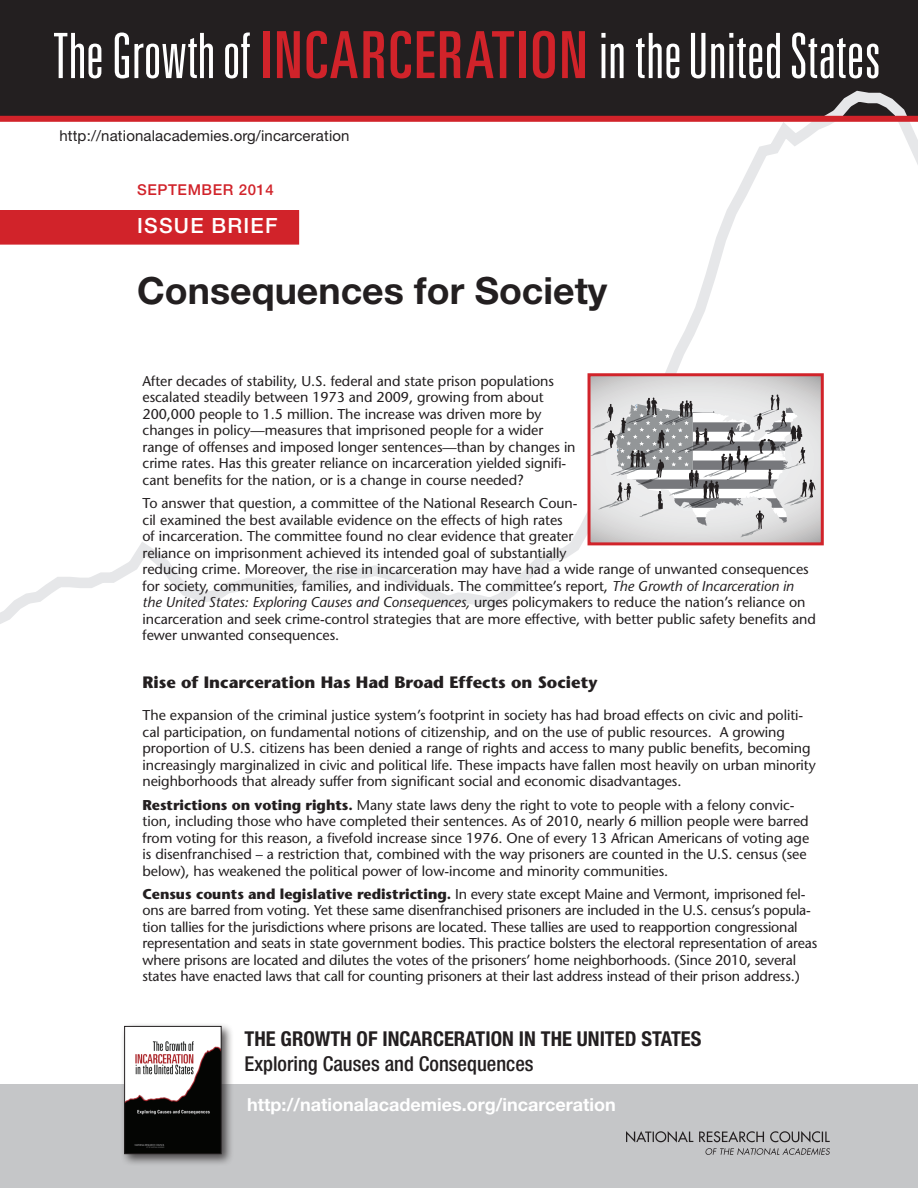
<style>
.page{position:relative;width:918px;height:1188px;background:#fff}
.page>*{position:absolute;margin:0;border:0;box-sizing:border-box;transform-origin:0 0}
.t1{font:300 ultra-condensed 62.55px "Univers";letter-spacing:.005em;color:#fff}
.t2{font:700 37.5px "Helvetica Neue";color:#231f20}
.t3{font:500 21px "Helvetica Neue";letter-spacing:.06em;color:#fff}
.t4{font:700 condensed 20.55px "Helvetica Neue";color:#231f20}
.t5{font:500 condensed 20.55px "Helvetica Neue";color:#231f20}
.t6{font:700 18px "Helvetica Neue";color:#fff}
.t7{font:700 16.5px "Stone Sans";color:#231f20}
.t8{font:15px "Helvetica Neue";letter-spacing:.01em;color:#231f20}
.t9{font:500 15px "Helvetica Neue";letter-spacing:.04em;color:#d1232a}
.t10{font:14.25px/16.5px "Stone Sans";letter-spacing:-.005em;color:#231f20}
.s1{font-weight:400;font-size:64.95px;color:#d1232a}
.s2{font-style:italic}
.s3{font-weight:700}
</style>
<div class="page">
<div style="left:0;top:1084px;width:918px;height:104px;background:#c5c6c8"></div>
<div style="left:0;top:0;width:918px;height:117px;background:#231f20"></div>
<svg style="left:0;top:90px;width:918px;height:534px"></svg>
<img style="left:626px;top:1131px;width:203px;height:24px">
<div style="left:120px;top:1022px;width:114px;height:145px;background:#231f20;opacity:.75"></div>
<img style="left:126px;top:1028px;width:94px;height:124px">
<div style="left:124px;top:1026px;width:98px;height:128px;border:1px solid #231f20"></div>
<svg style="left:592px;top:377px;width:228px;height:164px;background:#d5d4d5"></svg>
<svg style="left:592px;top:394px;width:223px;height:143px;background:#c1c2c3"></svg>
<div style="left:588px;top:373px;width:236px;height:172px;border:3px solid #d1232a"></div>
<div style="left:0;top:116px;width:918px;height:6px;background:#d1232a"></div>
<div style="left:0;top:210px;width:299px;height:35px;background:#d1232a"></div>
<h1 class="t1" style="left:53px;top:23px;width:830px">The Growth of <span class="s1">INCARCERATION</span> in the United States</h1>
<p class="t8" style="left:59px;top:127px;width:292px">http://nationalacademies.org/incarceration</p>
<p class="t9" style="left:137px;top:181px;width:138px">SEPTEMBER 2014</p>
<h3 class="t3" style="left:137px;top:213px;width:142px">ISSUE BRIEF</h3>
<h2 class="t2" style="left:137px;top:267px;width:472px">Consequences for Society</h2>
<p class="t10" style="left:143px;top:372px;width:435px">After decades of stability, U.S. federal and state prison populations escalated steadily between 1973 and 2009, growing from about 200,000 people to 1.5 million. The increase was driven more by changes in policy—measures that imprisoned people for a wider range of offenses and imposed longer sentences—than by changes in crime rates. Has this greater reliance on incarceration yielded signifi&shy;cant benefits for the nation, or is a change in course needed?</p>
<p class="t10" style="left:143px;top:495px;width:675px">To answer that question, a committee of the National Research Coun-<br>cil examined the best available evidence on the effects of high rates<br>of incarceration. The committee found no clear evidence that greater<br>reliance on imprisonment achieved its intended goal of substantially<br>reducing crime. Moreover, the rise in incarceration may have had a wide range of unwanted consequences for society, communities, families, and individuals. The committee’s report, <span class="s2">The Growth of Incarceration in the United States: Exploring Causes and Consequences,</span> urges policymakers to reduce the nation’s reliance on incarceration and seek crime-control strategies that are more effective, with better public safety benefits and fewer unwanted consequences.</p>
<p class="t7" style="left:143px;top:672px;width:456px">Rise of Incarceration Has Had Broad Effects on Society</p>
<p class="t10" style="left:143px;top:707px;width:675px">The expansion of the criminal justice system’s footprint in society has had broad effects on civic and politi&shy;cal participation, on fundamental notions of citizenship, and on the use of public resources. A growing proportion of U.S. citizens has been denied a range of rights and access to many public benefits, becoming increasingly marginalized in civic and political life. These impacts have fallen most heavily on urban minority neighborhoods that already suffer from significant social and economic disadvantages.</p>
<p class="t10" style="left:143px;top:796px;width:668px"><span class="s3">Restrictions on voting rights.</span> Many state laws deny the right to vote to people with a felony convic&shy;tion, including those who have completed their sentences. As of 2010, nearly 6 million people were barred from voting for this reason, a fivefold increase since 1976. One of every 13 African Americans of voting age is disenfranchised – a restriction that, combined with the way prisoners are counted in the U.S. census (see below), has weakened the political power of low-income and minority communities.</p>
<p class="t10" style="left:143px;top:886px;width:676px"><span class="s3">Census counts and legislative redistricting.</span> In every state except Maine and Vermont, imprisoned fel&shy;ons are barred from voting. Yet these same disenfranchised prisoners are included in the U.S. census’s popula&shy;tion tallies for the jurisdictions where prisons are located. These tallies are used to reapportion congressional representation and seats in state government bodies. This practice bolsters the electoral representation of areas where prisons are located and dilutes the votes of the prisoners’ home neighborhoods. (Since 2010, several states have enacted laws that call for counting prisoners at their last address instead of their prison address.)</p>
<h3 class="t4" style="left:245px;top:1026px;width:457px">THE GROWTH OF INCARCERATION IN THE UNITED STATES</h3>
<h3 class="t5" style="left:245px;top:1051px;width:291px">Exploring Causes and Consequences</h3>
<p class="t6" style="left:247px;top:1093px;width:370px">http://nationalacademies.org/incarceration</p>
</div>
